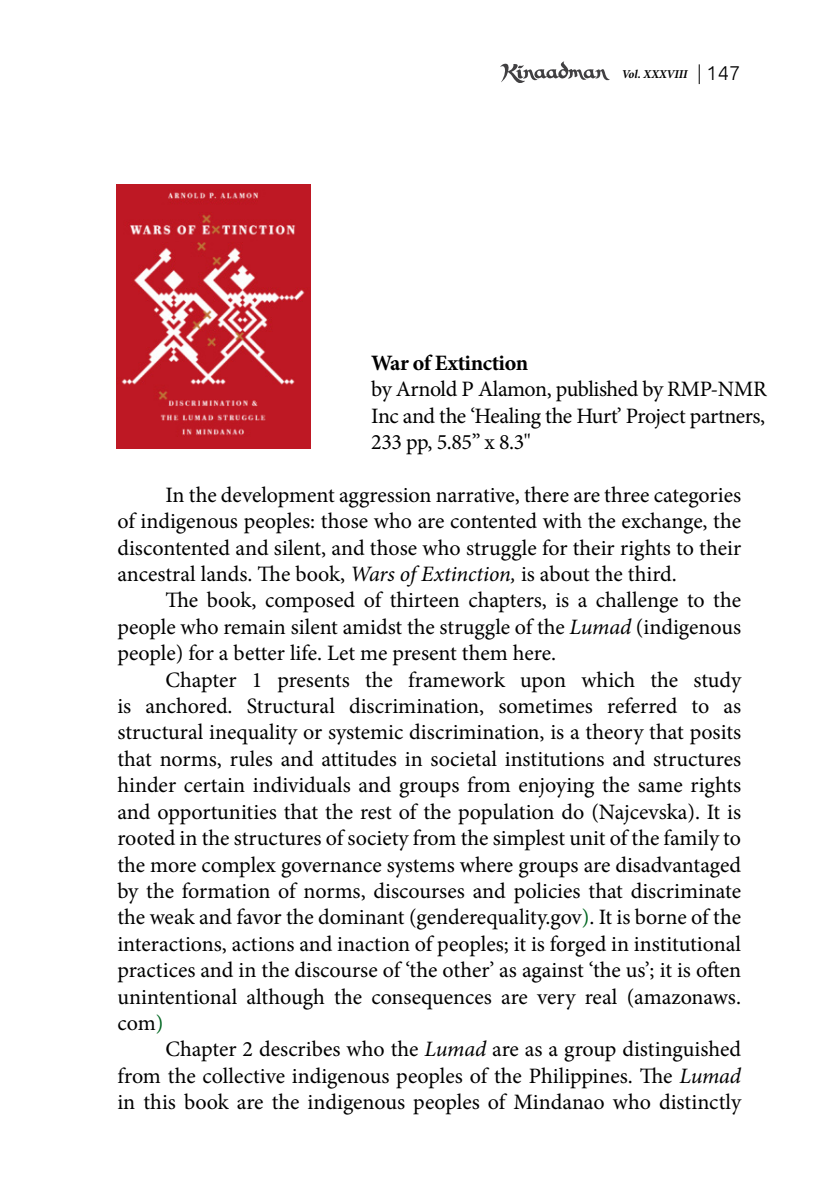
<style>
.page{position:relative;width:840px;height:1191px;background:#fff}
.page>*{position:absolute;margin:0;border:0;box-sizing:border-box;transform-origin:0 0}
.t1{font:22px/26.4px "Minion Pro";letter-spacing:-.005em;color:#000;text-align:justify}
.t2{font:700 22px "Minion Pro";letter-spacing:-.02em;color:#000}
.t3{font:italic 700 12px "Minion Pro";color:#000}
.s1{font-family:"Ubuntu";font-weight:300;font-style:normal;font-size:20px}
.s2{font-style:italic}
.s3{color:#006621}
</style>
<div class="page">
<svg style="left:500px;top:61px;width:109px;height:22px"></svg>
<svg style="left:698px;top:64px;width:1px;height:20px"></svg>
<img style="left:116px;top:185px;width:195px;height:264px">
<p class="t3" style="left:621px;top:65px;width:120px">Vol. XXXVIII <span class="s1">147</span></p>
<p class="t2" style="left:371px;top:347px;width:158px">War of Extinction</p>
<p class="t1" style="left:371px;top:376px;width:396px">by Arnold P Alamon, published by RMP-NMR Inc and the ‘Healing the Hurt’ Project partners, 233 pp, 5.85” x 8.3"</p>
<p class="t1" style="left:117px;top:481px;width:625px;text-indent:48px">In the development aggression narrative, there are three categories of indigenous peoples: those who are contented with the exchange, the discontented and silent, and those who struggle for their rights to their ancestral lands. The book, <span class="s2">Wars of Extinction,</span> is about the third.</p>
<p class="t1" style="left:117px;top:587px;width:625px;text-indent:48px">The book, composed of thirteen chapters, is a challenge to the people who remain silent amidst the struggle of the <span class="s2">Lumad</span> (indigenous people) for a better life. Let me present them here.</p>
<p class="t1" style="left:117px;top:666px;width:625px;text-indent:48px">Chapter 1 presents the framework upon which the study is anchored. Structural discrimination, sometimes referred to as structural inequality or systemic discrimination, is a theory that posits that norms, rules and attitudes in societal institutions and structures hinder certain individuals and groups from enjoying the same rights and opportunities that the rest of the population do (Najcevska). It is rooted in the structures of society from the simplest unit of the family to the more complex governance systems where groups are disadvantaged by the formation of norms, discourses and policies that discriminate the weak and favor the dominant (genderequality.gov<span class="s3">)</span>. It is borne of the interactions, actions and inaction of peoples; it is forged in institutional practices and in the discourse of ‘the other’ as against ‘the us’; it is often unintentional although the consequences are very real (amazonaws. com<span class="s3">)</span></p>
<p class="t1" style="left:117px;top:1036px;width:625px;text-indent:48px">Chapter 2 describes who the <span class="s2">Lumad</span> are as a group distinguished from the collective indigenous peoples of the Philippines. The <span class="s2">Lumad </span>in this book are the indigenous peoples of Mindanao who distinctly</p>
</div>
